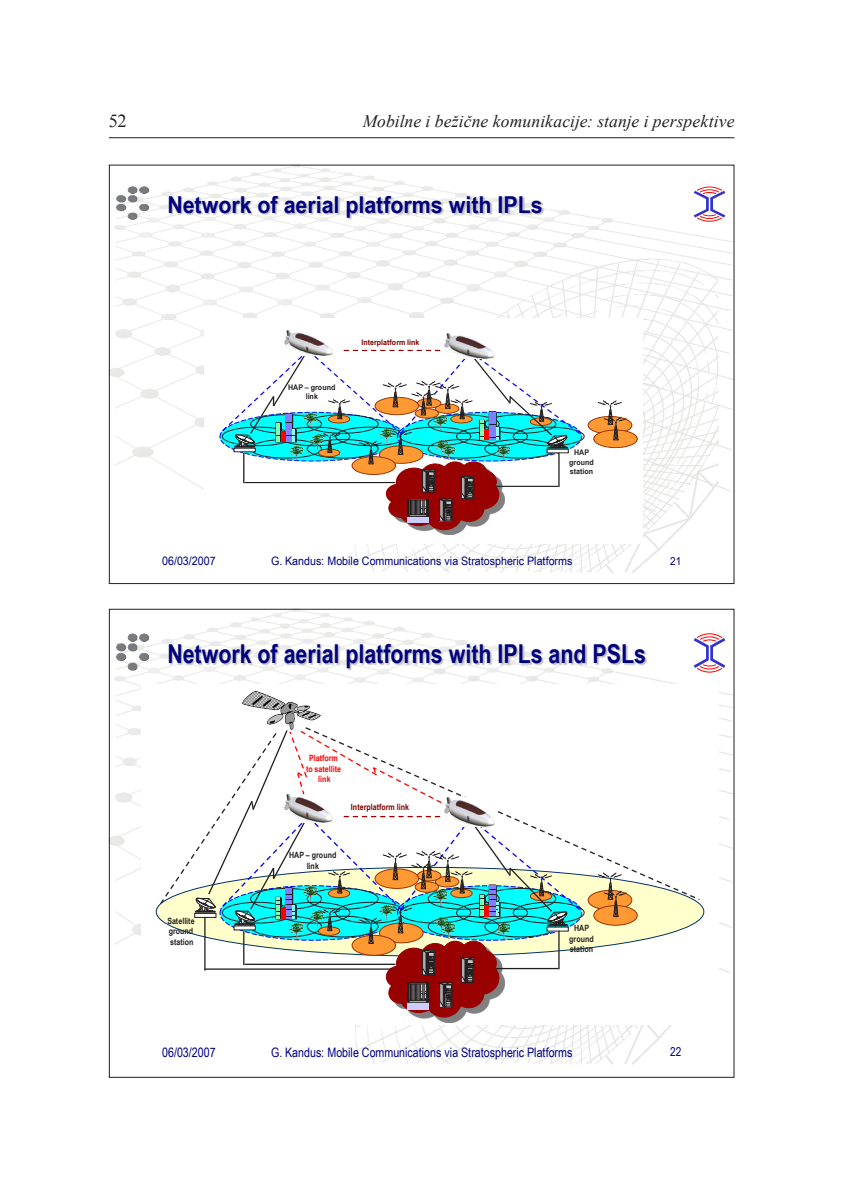
<style>
.page{position:relative;width:844px;height:1191px;background:#fff}
.page>*{position:absolute;margin:0;border:0;box-sizing:border-box;transform-origin:0 0}
.t1{font:700 26.07px "Arial Narrow";color:#00007e}
.t2{font:700 23.28px "Arial Narrow";color:#00007e;scale:1.12 1}
.t3{font:18.38px "Times New Roman";color:#231f20}
.t4{font:italic 17.5px "Times New Roman";letter-spacing:.005em;color:#231f20}
.t5{font:12.95px "Arial Narrow";color:#00007e}
.t6{font:12.25px "Arial Narrow";color:#00007e}
.t7{font:11.72px "Arial Narrow";color:#00007e;scale:1.12 1}
.t8{font:10.85px "Arial Narrow";color:#00007e;scale:1.12 1}
.t9{font:700 8.58px/10.5px "Arial Narrow";letter-spacing:.005em;color:#231f20;text-align:center}
.t10{font:700 8.58px/10.5px "Arial Narrow";color:#f00;text-align:center}
.t11{font:700 8.58px "Arial Narrow";color:#800000}
.t12{font:700 7.7px/9.3px "Arial Narrow";letter-spacing:.005em;color:#231f20;text-align:center;scale:1.12 1}
.t13{font:700 7.7px "Arial Narrow";color:#800000;scale:1.12 1}
</style>
<div class="page">
<hr style="left:109px;top:137px;width:625px;height:1px;background:#231f20">
<img style="left:111px;top:167px;width:621px;height:406px">
<img style="left:115px;top:186px;width:35px;height:35px">
<svg style="left:693px;top:187px;width:32px;height:35px"></svg>
<img style="left:151px;top:183px;width:410px;height:38px">
<div style="left:204px;top:318px;width:438px;height:225px;background:#fff"></div>
<img style="left:418px;top:530px;width:45px;height:5px">
<div style="left:513px;top:427px;width:71px;height:19px;border:1px solid #231f20;border-radius:50%"></div>
<svg style="left:588px;top:416px;width:43px;height:18px"></svg>
<div style="left:587px;top:416px;width:45px;height:18px;border:1px solid #930;border-radius:50%"></div>
<div style="left:593px;top:430px;width:44px;height:17px;background:#f93;border-radius:50%"></div>
<div style="left:593px;top:430px;width:44px;height:18px;border:1px solid #930;border-radius:50%"></div>
<svg style="left:597px;top:400px;width:30px;height:41px"></svg>
<img style="left:444px;top:333px;width:45px;height:16px">
<img style="left:284px;top:331px;width:47px;height:18px">
<svg style="left:219px;top:349px;width:364px;height:181px"></svg>
<img style="left:111px;top:611px;width:621px;height:454px">
<img style="left:115px;top:632px;width:35px;height:39px">
<svg style="left:693px;top:633px;width:32px;height:40px"></svg>
<img style="left:151px;top:629px;width:513px;height:42px">
<div style="left:141px;top:684px;width:577px;height:340px;background:#fff"></div>
<svg style="left:155px;top:866px;width:549px;height:83px;fill:#ffc"></svg>
<img style="left:416px;top:1017px;width:47px;height:5px">
<div style="left:513px;top:902px;width:71px;height:21px;border:1px solid #231f20;border-radius:50%"></div>
<svg style="left:588px;top:890px;width:43px;height:20px"></svg>
<div style="left:587px;top:890px;width:45px;height:20px;border:1px solid #930;border-radius:50%"></div>
<div style="left:593px;top:905px;width:44px;height:20px;background:#f93;border-radius:50%"></div>
<div style="left:593px;top:905px;width:44px;height:20px;border:1px solid #930;border-radius:50%"></div>
<svg style="left:597px;top:871px;width:30px;height:47px"></svg>
<svg style="left:156px;top:730px;width:427px;height:287px"></svg>
<img style="left:242px;top:691px;width:79px;height:39px">
<h3 class="t3" style="left:109px;top:109px;width:19px">52</h3>
<h3 class="t4" style="left:362px;top:109px;width:373px">Mobilne i bežične komunikacije: stanje i perspektive</h3>
<h2 class="t2" style="left:167px;top:187px;width:336px">Network of aerial platforms with IPLs</h2>
<p class="t12" style="left:288px;top:382px;width:44px">HAP – ground link</p>
<p class="t13" style="left:361px;top:336px;width:53px">Interplatform link</p>
<p class="t12" style="left:569px;top:447px;width:23px">HAP ground station</p>
<p class="t7" style="left:162px;top:552px;width:49px">06/03/2007</p>
<p class="t7" style="left:271px;top:552px;width:270px">G. Kandus: Mobile Communications via Stratospheric Platforms</p>
<p class="t8" style="left:670px;top:553px;width:11px">21</p>
<h1 class="t1" style="left:167px;top:634px;width:480px">Network of aerial platforms with IPLs and PSLs</h1>
<p class="t10" style="left:306px;top:752px;width:37px">Platform to satellite link</p>
<p class="t11" style="left:351px;top:801px;width:60px">Interplatform link</p>
<p class="t9" style="left:289px;top:849px;width:49px">HAP – ground link</p>
<p class="t9" style="left:167px;top:915px;width:29px;text-align:left">Satellite ground station</p>
<p class="t9" style="left:569px;top:922px;width:26px">HAP ground station</p>
<p class="t5" style="left:162px;top:1042px;width:55px">06/03/2007</p>
<p class="t5" style="left:271px;top:1042px;width:303px">G. Kandus: Mobile Communications via Stratospheric Platforms</p>
<p class="t6" style="left:670px;top:1043px;width:13px">22</p>
</div>
